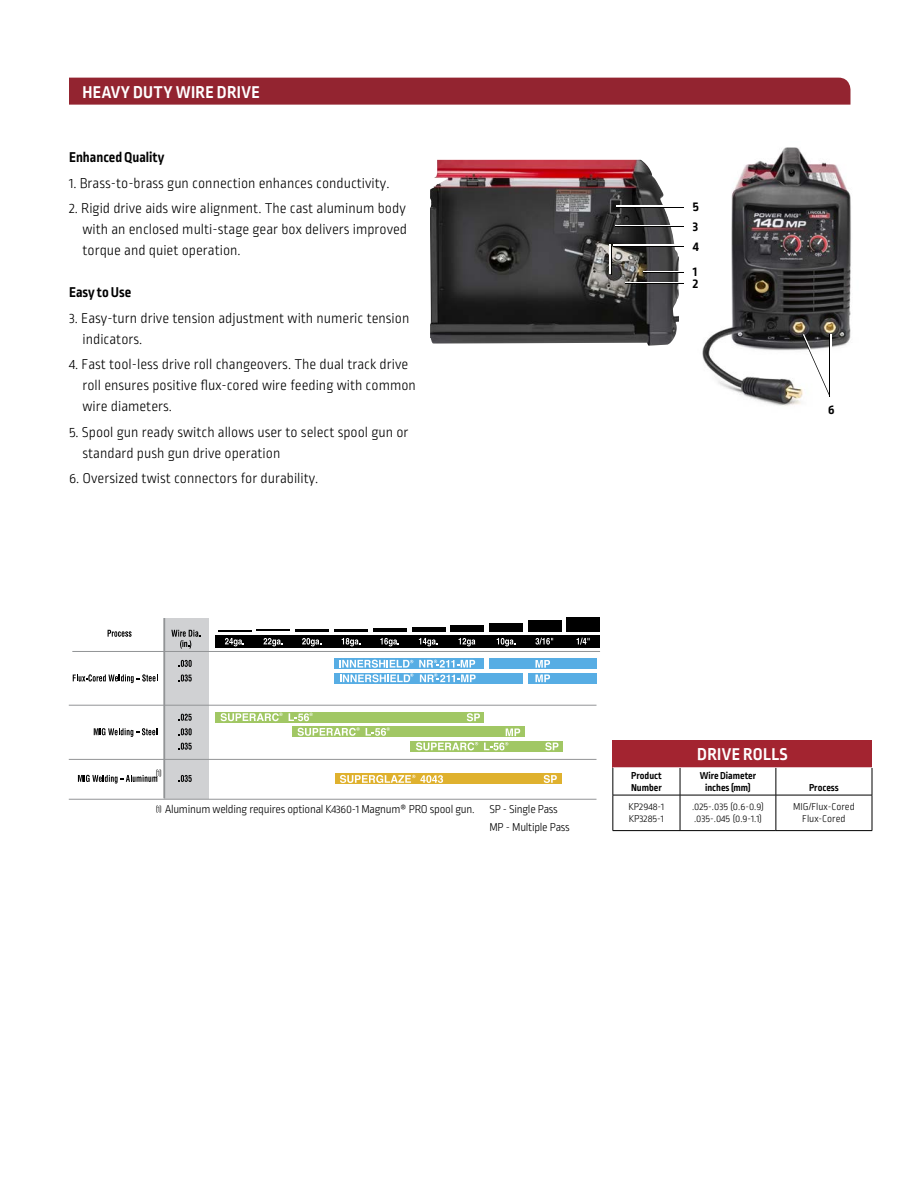
<style>
.page{position:relative;width:918px;height:1188px;background:#fff}
.page>*{position:absolute;margin:0;border:0;box-sizing:border-box;transform-origin:0 0}
.t1{font:700 18px "Ropa Sans Pro";letter-spacing:.02em;color:#fff}
._04-Main_Text{font:300 15px/21px "Ropa Sans Pro";color:#000}
._04-Main_Text-2{font:700 15px "Ropa Sans Pro";color:#000}
._04-Main_Text-3{font:700 13.95px "Ropa Sans Pro";color:#000}
._04-Main_Text-4{font:300 12px "Ropa Sans Pro";letter-spacing:-.02em;color:#000}
.table_text{font:300 10.5px "Ropa Sans Pro";color:#000}
.table_heading{font:700 10.5px/12px "Ropa Sans Pro";color:#000}
._04-Main_Text-5{font:300 9px "Ropa Sans Pro";color:#000}
</style>
<div class="page">
<img style="left:702px;top:147px;width:149px;height:259px">
<hr style="left:830px;top:334px;width:2px;height:62px;background:#fff">
<svg style="left:802px;top:334px;width:27px;height:62px"></svg>
<hr style="left:829px;top:334px;width:1px;height:62px;background:#000">
<div style="left:164px;top:618px;width:44px;height:180px;background:#d0d1d3"></div>
<hr style="left:72px;top:651px;width:528px;height:1px;background:#929496">
<hr style="left:69px;top:705px;width:528px;height:1px;background:#929496">
<hr style="left:69px;top:759px;width:528px;height:1px;background:#929496">
<hr style="left:69px;top:799px;width:528px;height:1px;background:#929496">
<div style="left:215px;top:635px;width:385px;height:13px;background:#000"></div>
<svg style="left:225px;top:638px;width:19px;height:8px"></svg>
<svg style="left:264px;top:638px;width:18px;height:8px"></svg>
<svg style="left:302px;top:638px;width:19px;height:8px"></svg>
<svg style="left:342px;top:638px;width:18px;height:8px"></svg>
<svg style="left:380px;top:638px;width:19px;height:8px"></svg>
<svg style="left:419px;top:638px;width:19px;height:8px"></svg>
<svg style="left:459px;top:638px;width:16px;height:8px"></svg>
<svg style="left:497px;top:638px;width:18px;height:8px"></svg>
<svg style="left:535px;top:638px;width:18px;height:7px"></svg>
<svg style="left:577px;top:638px;width:13px;height:7px"></svg>
<svg style="left:108px;top:630px;width:24px;height:7px"></svg>
<svg style="left:73px;top:674px;width:85px;height:9px"></svg>
<svg style="left:94px;top:728px;width:63px;height:9px"></svg>
<svg style="left:78px;top:775px;width:79px;height:9px"></svg>
<svg style="left:179px;top:775px;width:13px;height:7px"></svg>
<div style="left:335px;top:773px;width:227px;height:11px;background:#dfb12e"></div>
<hr style="left:163px;top:618px;width:2px;height:180px;background:#929496">
<hr style="left:218px;top:630px;width:33px;height:1px;background:#000">
<hr style="left:257px;top:630px;width:33px;height:1px;background:#000">
<hr style="left:295px;top:629px;width:34px;height:2px;background:#000">
<hr style="left:334px;top:629px;width:33px;height:2px;background:#000">
<hr style="left:373px;top:628px;width:33px;height:3px;background:#000">
<div style="left:489px;top:623px;width:34px;height:8px;background:#000"></div>
<div style="left:528px;top:620px;width:33px;height:11px;background:#000"></div>
<div style="left:567px;top:617px;width:33px;height:14px;background:#000"></div>
<hr style="left:412px;top:627px;width:33px;height:4px;background:#000">
<div style="left:450px;top:625px;width:34px;height:6px;background:#000"></div>
<svg style="left:334px;top:658px;width:150px;height:11px"></svg>
<div style="left:489px;top:658px;width:41px;height:11px;background:#57ade4"></div>
<div style="left:528px;top:658px;width:69px;height:11px;background:#57ade4"></div>
<div style="left:334px;top:673px;width:150px;height:10px;background:#57ade4"></div>
<div style="left:482px;top:673px;width:41px;height:10px;background:#57ade4"></div>
<div style="left:528px;top:673px;width:69px;height:10px;background:#57ade4"></div>
<svg style="left:179px;top:660px;width:13px;height:7px"></svg>
<svg style="left:179px;top:675px;width:13px;height:7px"></svg>
<svg style="left:179px;top:714px;width:13px;height:7px"></svg>
<svg style="left:179px;top:728px;width:13px;height:7px"></svg>
<svg style="left:179px;top:743px;width:13px;height:7px"></svg>
<div style="left:215px;top:712px;width:269px;height:11px;background:#a1c764"></div>
<div style="left:293px;top:727px;width:232px;height:10px;background:#a1c764"></div>
<div style="left:410px;top:741px;width:152px;height:11px;background:#a1c764"></div>
<svg style="left:339px;top:660px;width:74px;height:22px"></svg>
<svg style="left:221px;top:713px;width:62px;height:8px"></svg>
<svg style="left:340px;top:775px;width:103px;height:8px"></svg>
<svg style="left:298px;top:727px;width:62px;height:9px"></svg>
<svg style="left:416px;top:742px;width:62px;height:8px"></svg>
<svg style="left:467px;top:713px;width:13px;height:8px"></svg>
<svg style="left:545px;top:742px;width:13px;height:8px"></svg>
<svg style="left:544px;top:775px;width:13px;height:8px"></svg>
<svg style="left:171px;top:630px;width:30px;height:19px"></svg>
<svg style="left:289px;top:713px;width:24px;height:8px"></svg>
<svg style="left:366px;top:727px;width:24px;height:9px"></svg>
<svg style="left:484px;top:742px;width:24px;height:8px"></svg>
<svg style="left:419px;top:660px;width:57px;height:22px"></svg>
<img style="left:430px;top:160px;width:249px;height:186px">
<div style="left:69px;top:78px;width:781px;height:27px;background:#932430"></div>
<div style="left:613px;top:741px;width:259px;height:27px;background:#a32430"></div>
<hr style="left:613px;top:795px;width:67px;height:1px;background:#000">
<hr style="left:680px;top:795px;width:96px;height:1px;background:#000">
<hr style="left:776px;top:795px;width:96px;height:1px;background:#000">
<hr style="left:613px;top:830px;width:67px;height:1px;background:#000">
<hr style="left:680px;top:830px;width:96px;height:1px;background:#000">
<hr style="left:776px;top:830px;width:96px;height:1px;background:#000">
<svg style="left:613px;top:768px;width:1px;height:27px"></svg>
<svg style="left:680px;top:768px;width:1px;height:27px"></svg>
<svg style="left:776px;top:768px;width:1px;height:27px"></svg>
<svg style="left:872px;top:768px;width:1px;height:27px"></svg>
<hr style="left:613px;top:795px;width:1px;height:35px;background:#000">
<hr style="left:680px;top:795px;width:1px;height:35px;background:#000">
<hr style="left:776px;top:795px;width:1px;height:35px;background:#000">
<hr style="left:872px;top:795px;width:1px;height:35px;background:#000">
<hr style="left:615px;top:225px;width:69px;height:2px;background:#fff">
<hr style="left:614px;top:245px;width:70px;height:1px;background:#fff">
<hr style="left:643px;top:271px;width:41px;height:1px;background:#fff">
<hr style="left:625px;top:282px;width:59px;height:2px;background:#fff">
<hr style="left:617px;top:206px;width:67px;height:1px;background:#fff">
<hr style="left:615px;top:227px;width:69px;height:1px;background:#000">
<hr style="left:614px;top:246px;width:70px;height:1px;background:#000">
<hr style="left:643px;top:272px;width:41px;height:1px;background:#000">
<hr style="left:625px;top:284px;width:59px;height:1px;background:#000">
<hr style="left:617px;top:207px;width:67px;height:1px;background:#000">
<svg style="left:610px;top:245px;width:2px;height:29px"></svg>
<svg style="left:506px;top:728px;width:14px;height:8px"></svg>
<svg style="left:535px;top:660px;width:15px;height:8px"></svg>
<svg style="left:535px;top:675px;width:15px;height:7px"></svg>
<p class="t1" style="left:83px;top:82px;width:179px">HEAVY DUTY WIRE DRIVE</p>
<p class="_04-Main_Text-2" style="left:69px;top:149px;width:97px">Enhanced Quality</p>
<p class="_04-Main_Text" style="left:69px;top:173px;width:322px">1. Brass-to-brass gun connection enhances conductivity.</p>
<p class="_04-Main_Text" style="left:82px;top:199px;width:326px;text-align:justify;text-indent:-14px">2. Rigid drive aids wire alignment. The cast aluminum body with an enclosed multi-stage gear box delivers improved torque and quiet operation.</p>
<p class="_04-Main_Text-2" style="left:69px;top:284px;width:64px">Easy to Use</p>
<p class="_04-Main_Text" style="left:82px;top:308px;width:328px;text-indent:-14px">3. Easy-turn drive tension adjustment with numeric tension indicators.</p>
<p class="_04-Main_Text" style="left:82px;top:355px;width:335px;text-indent:-14px">4. Fast tool-less drive roll changeovers. The dual track drive roll ensures positive flux-cored wire feeding with common wire diameters.</p>
<p class="_04-Main_Text" style="left:82px;top:422px;width:328px;text-indent:-14px">5. Spool gun ready switch allows user to select spool gun or standard push gun drive operation</p>
<p class="_04-Main_Text" style="left:69px;top:469px;width:251px">6. Oversized twist connectors for durability.</p>
<p class="_04-Main_Text-3" style="left:693px;top:199px;width:8px">5</p>
<p class="_04-Main_Text-3" style="left:693px;top:218px;width:7px">3</p>
<p class="_04-Main_Text-3" style="left:693px;top:238px;width:8px">4</p>
<p class="_04-Main_Text-3" style="left:693px;top:263px;width:6px">1</p>
<p class="_04-Main_Text-3" style="left:693px;top:276px;width:7px">2</p>
<p class="_04-Main_Text-3" style="left:828px;top:401px;width:8px">6</p>
<p class="_04-Main_Text-5" style="left:156px;top:768px;width:8px">(1)</p>
<p class="_04-Main_Text-5" style="left:156px;top:804px;width:8px">(1)</p>
<p class="_04-Main_Text-4" style="left:165px;top:802px;width:311px">Aluminum welding requires optional K4360-1 Magnum® PRO spool gun.</p>
<p class="_04-Main_Text-4" style="left:489px;top:802px;width:70px">SP - Single Pass</p>
<p class="_04-Main_Text-4" style="left:489px;top:820px;width:82px">MP - Multiple Pass</p>
<p class="t1" style="left:697px;top:744px;width:92px">DRIVE ROLLS</p>
<p class="table_heading" style="left:631px;top:770px;width:32px">Product<br>Number</p>
<p class="table_heading" style="left:700px;top:770px;width:58px;text-align:center">Wire Diameter inches (mm)</p>
<p class="table_heading" style="left:809px;top:782px;width:31px">Process</p>
<p class="table_text" style="left:629px;top:801px;width:37px">KP2948-1</p>
<p class="table_text" style="left:629px;top:813px;width:37px">KP3285-1</p>
<p class="table_text" style="left:692px;top:801px;width:73px">.025-.035 (0.6-0.9)</p>
<p class="table_text" style="left:694px;top:813px;width:69px">.035-.045 (0.9-1.1)</p>
<p class="table_text" style="left:793px;top:801px;width:63px">MIG/Flux-Cored</p>
<p class="table_text" style="left:802px;top:813px;width:45px">Flux-Cored</p>
</div>
